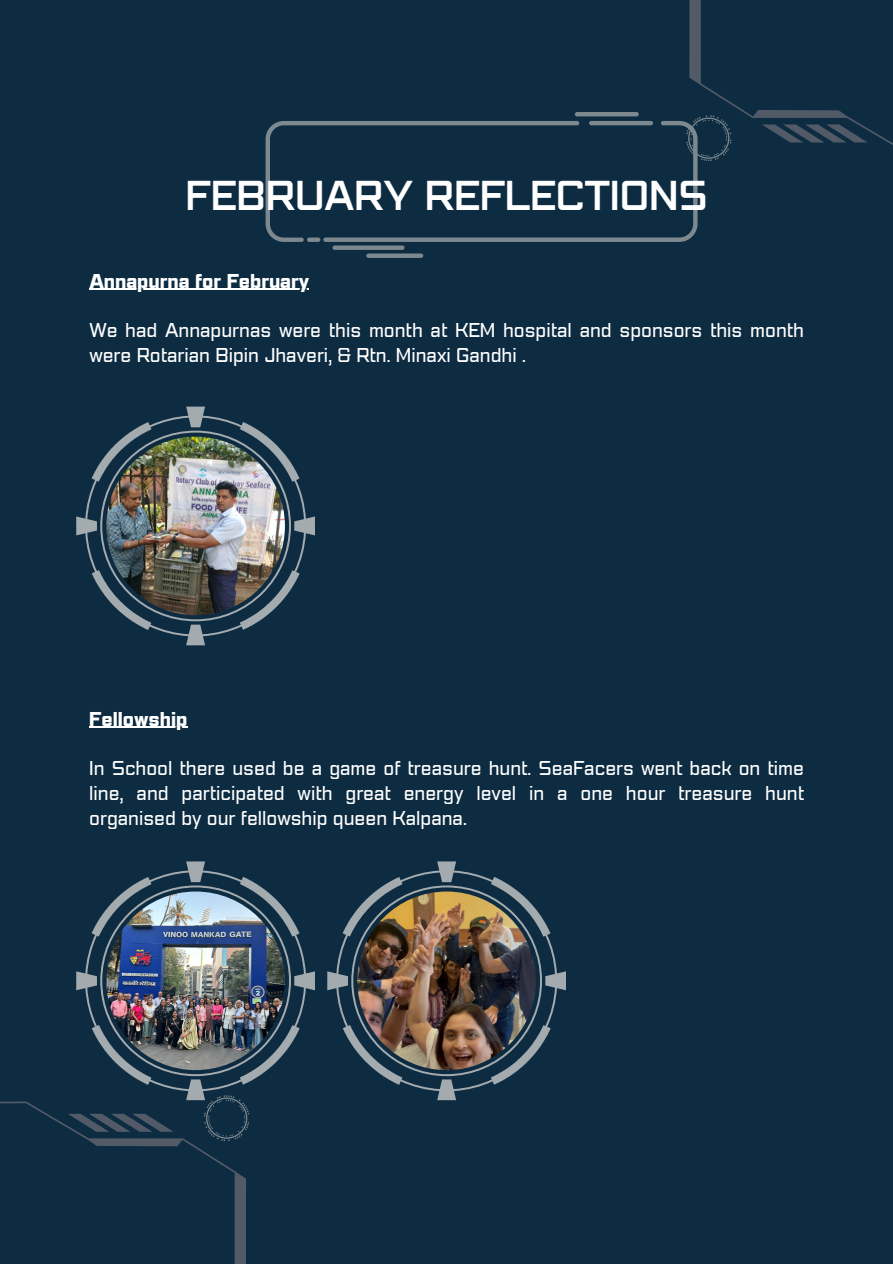
<style>
.page{position:relative;width:893px;height:1264px;background:#fff}
.page>*{position:absolute;margin:0;border:0;box-sizing:border-box;transform-origin:0 0}
.t1{font:500 37.5px "Pattanakarn";color:#fff}
.t2{font:18px/24.8px "Pattanakarn Regular Wd 4";color:#fff}
.t3{font:18px "Pattanakarn Bold Wd 4";color:#fff}
</style>
<div class="page">
<div style="left:0;top:0;width:892px;height:1263px;background:#0d2c42"></div>
<svg style="left:689px;top:0;width:203px;height:161px"></svg>
<svg style="left:76px;top:861px;width:239px;height:234px"></svg>
<svg style="left:0;top:1095px;width:249px;height:168px"></svg>
<svg style="left:76px;top:406px;width:239px;height:239px"></svg>
<img style="left:106px;top:436px;width:179px;height:179px;border-radius:50%">
<img style="left:106px;top:891px;width:179px;height:179px;border-radius:50%">
<svg style="left:327px;top:861px;width:239px;height:239px"></svg>
<img style="left:357px;top:891px;width:179px;height:179px;border-radius:50%">
<hr style="left:89px;top:289px;width:220px;height:1px;background:#fff">
<hr style="left:89px;top:727px;width:98px;height:1px;background:#fff">
<hr style="left:574px;top:112px;width:64px;height:4px;background:#7e898f;border-radius:2px">
<div style="left:332px;top:245px;width:72px;height:5px;background:#7e898f;border-radius:2px"></div>
<div style="left:366px;top:253px;width:57px;height:5px;background:#7e898f;border-radius:2px"></div>
<svg style="left:265px;top:121px;width:58px;height:121px"></svg>
<svg style="left:323px;top:121px;width:374px;height:121px"></svg>
<h2 class="t1" style="left:185px;top:175px;width:524px">FEBRUARY REFLECTIONS</h2>
<h2 class="t3" style="left:89px;top:271px;width:221px">Annapurna for February</h2>
<p class="t2" style="left:89px;top:318px;width:716px">We had Annapurnas were this month at KEM hospital and sponsors this month were Rotarian Bipin Jhaveri, &amp; Rtn. Minaxi Gandhi .</p>
<p class="t3" style="left:89px;top:709px;width:100px">Fellowship</p>
<p class="t2" style="left:89px;top:756px;width:716px;text-align:justify">In School there used be a game of treasure hunt. SeaFacers went back on time line, and participated with great energy level in a one hour treasure hunt organised by our fellowship queen Kalpana.</p>
</div>
